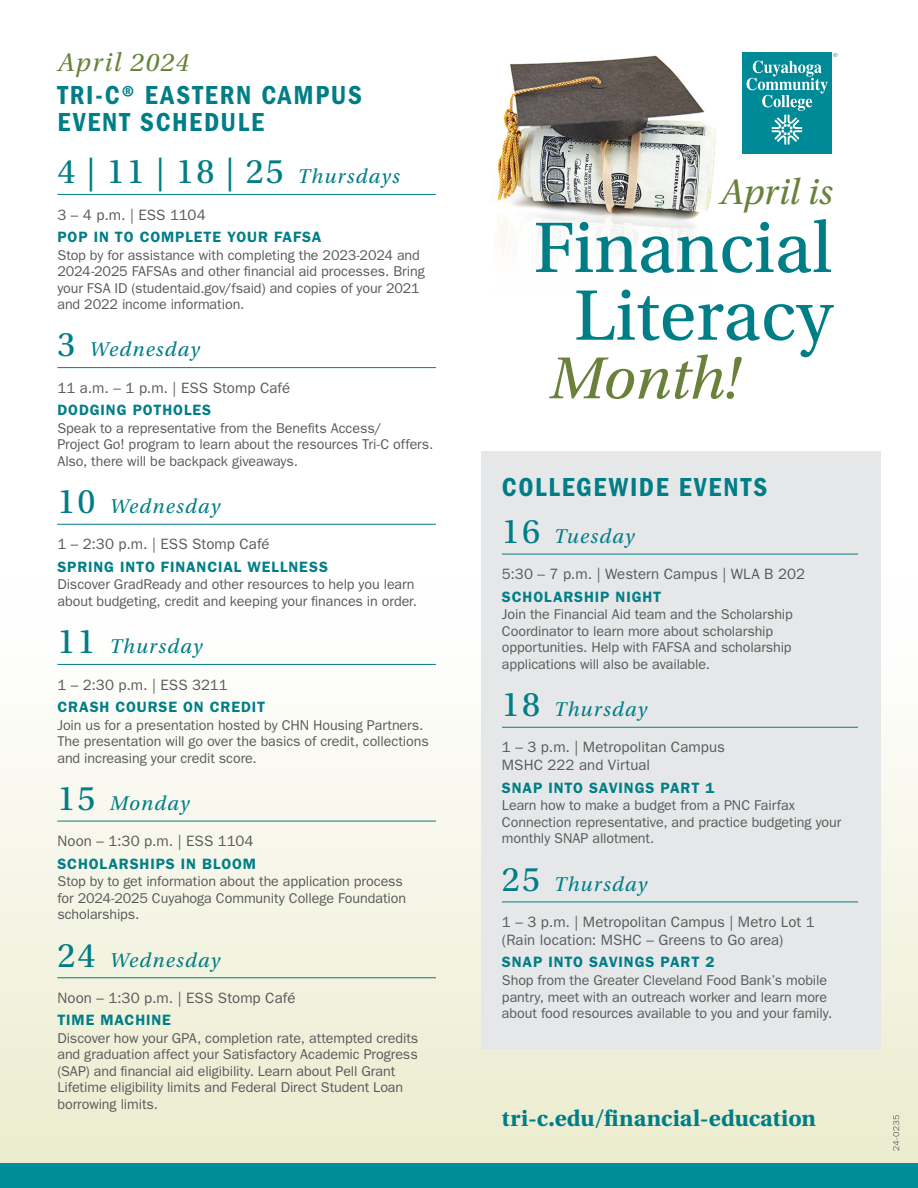
<style>
.page{position:relative;width:918px;height:1188px;background:#fff}
.page>*{position:absolute;margin:0;border:0;box-sizing:border-box;transform-origin:0 0}
.Financial_Literacy{font:75.3px "Utopia Std";color:#007e87}
.Month_HEADER_TEXT{font:italic 62.4px "Utopia Std";letter-spacing:-.005em;color:#69813b}
.April_is_HEADER_TEX{font:italic 37.65px "Utopia Std";color:#69813b}
.large_dates{font:36px "Utopia Std";color:#007e87}
.location_event_sche{font:27px "ITC Franklin Gothic Std Dm Cd";letter-spacing:.07em;color:#007e87}
.Green_date{font:italic 27px "Utopia Std";letter-spacing:.06em;color:#69813b}
.website_address{font:700 24px "Utopia Std";color:#007e87}
.large_dates-2{font:italic 21px "Utopia Std";letter-spacing:.06em;color:#007e87}
.time_and_location{font:15px/18px "ITC Franklin Gothic Std";letter-spacing:.005em;color:#595a5a}
.small_subhead{font:600 15px "ITC Franklin Gothic Std";letter-spacing:.06em;color:#007e87}
.body_text{font:14.25px/16.5px "ITC Franklin Gothic Std";letter-spacing:-.005em;color:#595a5a}
.s1{font-style:italic;font-size:21px}
.s2{font-style:normal;font-size:36px}
</style>
<div class="page">
<div style="left:0;top:583px;width:918px;height:580px;background:linear-gradient(to bottom,#fff,#ececcf)"></div>
<svg style="left:893px;top:1115px;width:6px;height:36px"></svg>
<div style="left:0;top:1163px;width:918px;height:25px;background:#008c99"></div>
<hr style="left:57px;top:194px;width:379px;height:1px;background:#007e87">
<hr style="left:57px;top:367px;width:379px;height:1px;background:#007e87">
<hr style="left:57px;top:524px;width:379px;height:1px;background:#007e87">
<hr style="left:57px;top:664px;width:379px;height:1px;background:#007e87">
<hr style="left:57px;top:821px;width:379px;height:1px;background:#007e87">
<hr style="left:57px;top:977px;width:379px;height:1px;background:#007e87">
<div style="left:481px;top:451px;width:400px;height:599px;background:#e6e7e8"></div>
<hr style="left:502px;top:554px;width:356px;height:1px;background:#007e87">
<hr style="left:502px;top:727px;width:356px;height:1px;background:#007e87">
<hr style="left:502px;top:902px;width:356px;height:1px;background:#007e87">
<img style="left:497px;top:55px;width:219px;height:203px">
<div style="left:742px;top:52px;width:90px;height:102px;background:#008996"></div>
<svg style="left:747px;top:53px;width:90px;height:92px"></svg>
<p class="Green_date" style="left:57px;top:48px;width:133px">April 2024</p>
<p class="location_event_sche" style="left:57px;top:79px;width:306px">TRI-C® EASTERN CAMPUS</p>
<p class="location_event_sche" style="left:57px;top:106px;width:208px">EVENT SCHEDULE</p>
<p class="large_dates" style="left:57px;top:152px;width:344px">4 | 11 | 18 | 25 <span class="s1">Thursdays</span></p>
<p class="time_and_location" style="left:57px;top:206px;width:150px">3 – 4 p.m. | ESS 1104</p>
<p class="small_subhead" style="left:57px;top:228px;width:266px">POP IN TO COMPLETE YOUR FAFSA</p>
<p class="body_text" style="left:57px;top:247px;width:369px">Stop by for assistance with completing the 2023-2024 and 2024-2025 FAFSAs and other financial aid processes. Bring your FSA ID (studentaid.gov/fsaid) and copies of your 2021 and 2022 income information.</p>
<p class="large_dates-2" style="left:57px;top:338px;width:144px"><span class="s2">3</span> Wednesday</p>
<p class="time_and_location" style="left:57px;top:379px;width:234px">11 a.m. – 1 p.m. | ESS Stomp Café</p>
<p class="small_subhead" style="left:57px;top:401px;width:155px">DODGING POTHOLES</p>
<p class="body_text" style="left:57px;top:420px;width:377px">Speak to a representative from the Benefits Access/<br>Project Go! program to learn about the resources Tri-C offers.<br>Also, there will be backpack giveaways.</p>
<p class="large_dates-2" style="left:57px;top:495px;width:164px"><span class="s2">10</span> Wednesday</p>
<p class="time_and_location" style="left:57px;top:535px;width:214px">1 – 2:30 p.m. | ESS Stomp Café</p>
<p class="small_subhead" style="left:57px;top:558px;width:272px">SPRING INTO FINANCIAL WELLNESS</p>
<p class="body_text" style="left:57px;top:576px;width:361px">Discover GradReady and other resources to help you learn about budgeting, credit and keeping your finances in order.</p>
<p class="large_dates-2" style="left:57px;top:635px;width:147px"><span class="s2">11</span> Thursday</p>
<p class="time_and_location" style="left:57px;top:676px;width:172px">1 – 2:30 p.m. | ESS 3211</p>
<p class="small_subhead" style="left:57px;top:698px;width:209px">CRASH COURSE ON CREDIT</p>
<p class="body_text" style="left:57px;top:717px;width:373px">Join us for a presentation hosted by CHN Housing Partners.<br>The presentation will go over the basics of credit, collections and increasing your credit score.</p>
<p class="large_dates-2" style="left:57px;top:792px;width:134px"><span class="s2">15</span> Monday</p>
<p class="time_and_location" style="left:57px;top:832px;width:198px">Noon – 1:30 p.m. | ESS 1104</p>
<p class="small_subhead" style="left:57px;top:855px;width:200px">SCHOLARSHIPS IN BLOOM</p>
<p class="body_text" style="left:57px;top:873px;width:350px">Stop by to get information about the application process for 2024-2025 Cuyahoga Community College Foundation scholarships.</p>
<p class="large_dates-2" style="left:57px;top:948px;width:164px"><span class="s2">24</span> Wednesday</p>
<p class="time_and_location" style="left:57px;top:989px;width:240px">Noon – 1:30 p.m. | ESS Stomp Café</p>
<p class="small_subhead" style="left:57px;top:1011px;width:115px">TIME MACHINE</p>
<p class="body_text" style="left:57px;top:1030px;width:362px">Discover how your GPA, completion rate, attempted credits and graduation affect your Satisfactory Academic Progress (SAP) and financial aid eligibility. Learn about Pell Grant Lifetime eligibility limits and Federal Direct Student Loan borrowing limits.</p>
<h1 class="April_is_HEADER_TEX" style="left:720px;top:172px;width:114px">April is</h1>
<h1 class="Financial_Literacy" style="left:534px;top:207px;width:300px">Financial</h1>
<h1 class="Financial_Literacy" style="left:574px;top:275px;width:260px">Literacy</h1>
<h1 class="Month_HEADER_TEXT" style="left:549px;top:344px;width:191px">Month!</h1>
<p class="location_event_sche" style="left:502px;top:471px;width:267px">COLLEGEWIDE EVENTS</p>
<p class="large_dates-2" style="left:502px;top:525px;width:134px"><span class="s2">16</span> Tuesday</p>
<p class="time_and_location" style="left:502px;top:565px;width:305px">5:30 – 7 p.m. | Western Campus | WLA B 202</p>
<p class="small_subhead" style="left:502px;top:588px;width:161px">SCHOLARSHIP NIGHT</p>
<p class="body_text" style="left:502px;top:606px;width:292px">Join the Financial Aid team and the Scholarship Coordinator to learn more about scholarship opportunities. Help with FAFSA and scholarship applications will also be available.</p>
<p class="large_dates-2" style="left:502px;top:698px;width:147px"><span class="s2">18</span> Thursday</p>
<p class="time_and_location" style="left:502px;top:738px;width:225px">1 – 3 p.m. | Metropolitan Campus<br>MSHC 222 and Virtual</p>
<p class="small_subhead" style="left:502px;top:779px;width:214px">SNAP INTO SAVINGS PART 1</p>
<p class="body_text" style="left:502px;top:797px;width:341px">Learn how to make a budget from a PNC Fairfax<br>Connection representative, and practice budgeting your monthly SNAP allotment.</p>
<p class="large_dates-2" style="left:502px;top:872px;width:147px"><span class="s2">25</span> Thursday</p>
<p class="time_and_location" style="left:502px;top:913px;width:314px">1 – 3 p.m. | Metropolitan Campus | Metro Lot 1 (Rain location: MSHC – Greens to Go area)</p>
<p class="small_subhead" style="left:502px;top:953px;width:214px">SNAP INTO SAVINGS PART 2</p>
<p class="body_text" style="left:502px;top:972px;width:332px">Shop from the Greater Cleveland Food Bank’s mobile pantry, meet with an outreach worker and learn more about food resources available to you and your family.</p>
<p class="website_address" style="left:502px;top:1104px;width:316px">tri-c.edu/financial-education</p>
</div>
